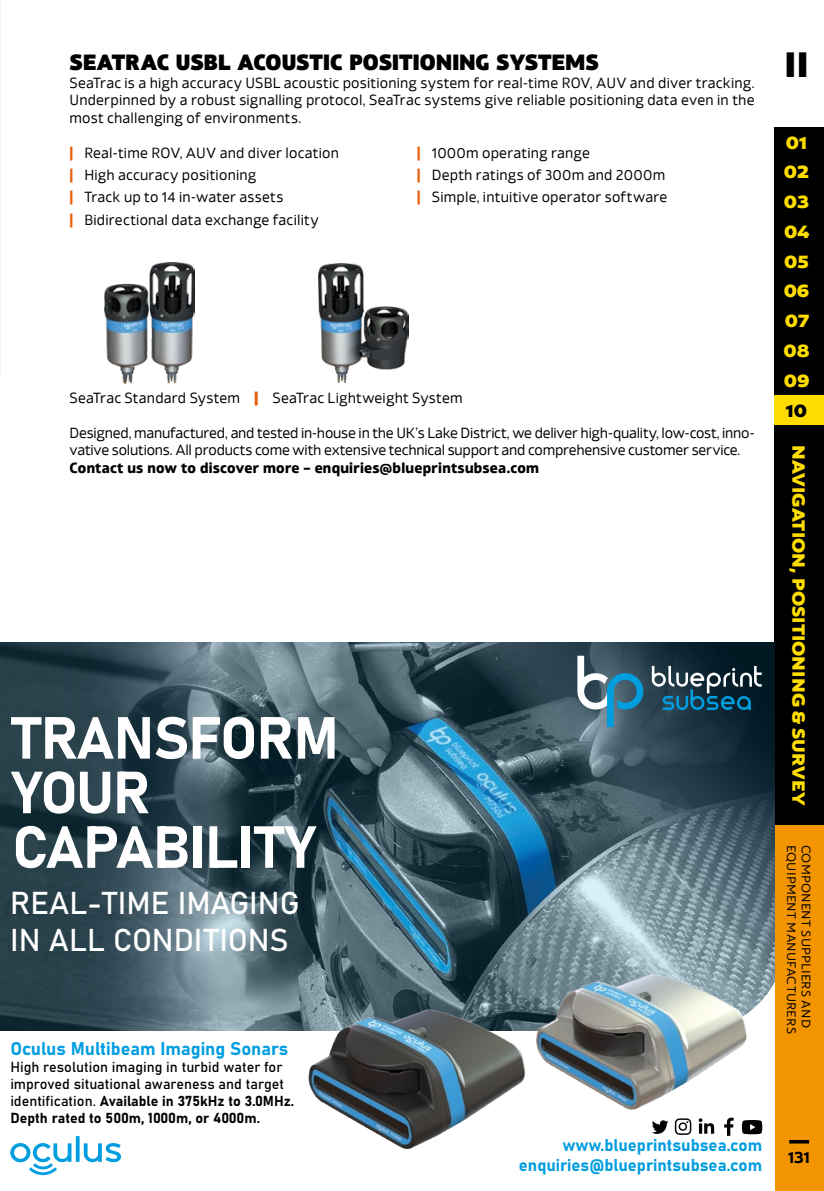
<style>
.page{position:relative;width:824px;height:1191px;background:#fff}
.page>*{position:absolute;margin:0;border:0;box-sizing:border-box;transform-origin:0 0}
.t1{font:58.45px/54.6px "Bahnschrift";letter-spacing:-.015em;color:#fff}
.t2{font:900 expanded 35px "Yorkten";color:#000}
.t3{font:31.15px/37.4px "Bahnschrift";color:#fff}
.t4{font:900 21px "Xyngia";letter-spacing:.005em;color:#000}
.t5{font:18.2px "Bahnschrift";color:#009ddf}
.t6{font:900 expanded 17.5px "Yorkten";color:#fd0}
.t7{font:900 expanded 17.5px "Yorkten";color:#000}
.t8{font:16.97px/20.3px "Bahnschrift";color:#009ddf;text-align:right}
.t9{font:15.75px "Yorkten Nor Bol";color:#000}
.t10{font:14.35px/17.2px "Bahnschrift";color:#000}
.t11{font:14px/22.4px "Xyngia";letter-spacing:.015em;color:#000}
.t12{font:14px/17.5px "Xyngia";letter-spacing:-.01em;color:#000}
.t13{font:700 14px "Xyngia";letter-spacing:.02em;color:#000}
.t14{font:expanded 12.25px "Yorkten";letter-spacing:.015em;color:#000}
.s1{font-weight:700;color:#e85e0c}
.s2{font-weight:900;color:#e85e0c}
</style>
<div class="page">
<div style="left:774px;top:127px;width:49px;height:1064px;background:#f39500"></div>
<img style="left:318px;top:263px;width:90px;height:119px">
<img style="left:105px;top:262px;width:89px;height:121px">
<div style="left:774px;top:127px;width:49px;height:697px;background:#000"></div>
<hr style="left:789px;top:1140px;width:20px;height:3px;background:#000">
<div style="left:774px;top:395px;width:49px;height:30px;background:#fd0"></div>
<svg style="left:0;top:642px;width:774px;height:389px;background:#425d69"></svg>
<svg style="left:693px;top:939px;width:81px;height:92px"></svg>
<img style="left:306px;top:1007px;width:221px;height:142px">
<svg style="left:10px;top:1136px;width:111px;height:39px"></svg>
<img style="left:534px;top:971px;width:217px;height:139px">
<svg style="left:652px;top:1120px;width:16px;height:14px"></svg>
<svg style="left:674px;top:1118px;width:17px;height:16px"></svg>
<svg style="left:698px;top:1118px;width:16px;height:15px"></svg>
<svg style="left:724px;top:1117px;width:9px;height:18px"></svg>
<svg style="left:741px;top:1120px;width:21px;height:14px"></svg>
<h3 class="t4" style="left:69px;top:45px;width:531px">SEATRAC USBL ACOUSTIC POSITIONING SYSTEMS</h3>
<p class="t11" style="left:69px;top:73px;width:686px;line-height:17.5px;text-align:justify">SeaTrac is a high accuracy USBL acoustic positioning system for real-time ROV, AUV and diver tracking.<br>Underpinned by a robust signalling protocol, SeaTrac systems give reliable positioning data even in the most challenging of environments.</p>
<p class="t11" style="left:69px;top:140px;width:271px"><span class="s1">|</span> Real-time ROV, AUV and diver location <span class="s1">|</span> High accuracy positioning<br><span class="s1">|</span> Track up to 14 in-water assets<br><span class="s1">|</span> Bidirectional data exchange facility</p>
<p class="t11" style="left:417px;top:140px;width:252px"><span class="s1">|</span> 1000m operating range<br><span class="s1">|</span> Depth ratings of 300m and 2000m <span class="s1">|</span> Simple, intuitive operator software</p>
<p class="t11" style="left:69px;top:385px;width:394px">SeaTrac Standard System <span class="s2">|</span> SeaTrac Lightweight System</p>
<p class="t12" style="left:69px;top:423px;width:686px">Designed, manufactured, and tested in-house in the UK’s Lake District, we deliver high-quality, low-cost, inno&shy;vative solutions. All products come with extensive technical support and comprehensive customer service.</p>
<p class="t13" style="left:69px;top:456px;width:471px">Contact us now to discover more – enquiries@blueprintsubsea.com</p>
<h1 class="t1" style="left:12px;top:707px;width:328px">TRANSFORM<br>YOUR<br>CAPABILITY</h1>
<h3 class="t3" style="left:10px;top:882px;width:291px">REAL-TIME IMAGING<br>IN ALL CONDITIONS</h3>
<h3 class="t5" style="left:10px;top:1034px;width:279px">Oculus Multibeam Imaging Sonars</h3>
<p class="t10" style="left:10px;top:1057px;width:285px">High resolution imaging in turbid water for improved situational awareness and target identification. Available in 375kHz to 3.0MHz.<br>Depth rated to 500m, 1000m, or 4000m.</p>
<p class="t8" style="left:519px;top:1133px;width:245px">www.blueprintsubsea.com enquiries@blueprintsubsea.com</p>
<h2 class="t2" style="left:784px;top:39px;width:27px">II</h2>
<p class="t6" style="left:785px;top:130px;width:23px">01</p>
<p class="t6" style="left:783px;top:160px;width:27px">02</p>
<p class="t6" style="left:783px;top:190px;width:27px">03</p>
<p class="t6" style="left:784px;top:219px;width:27px">04</p>
<p class="t6" style="left:784px;top:249px;width:26px">05</p>
<p class="t6" style="left:783px;top:279px;width:27px">06</p>
<p class="t6" style="left:784px;top:309px;width:26px">07</p>
<p class="t6" style="left:783px;top:338px;width:28px">08</p>
<p class="t6" style="left:783px;top:368px;width:27px">09</p>
<p class="t7" style="left:785px;top:398px;width:23px">10</p>
<p class="t6" style="left:810px;top:445px;width:362px;rotate:90deg">NAVIGATION, POSITIONING &amp; SURVEY</p>
<p class="t14" style="left:799px;top:844px;width:190px;rotate:90deg">EQUIPMENT MANUFACTURERS</p>
<p class="t14" style="left:813px;top:844px;width:185px;rotate:90deg">COMPONENT SUPPLIERS AND</p>
<p class="t9" style="left:788px;top:1147px;width:23px">131</p>
</div>
